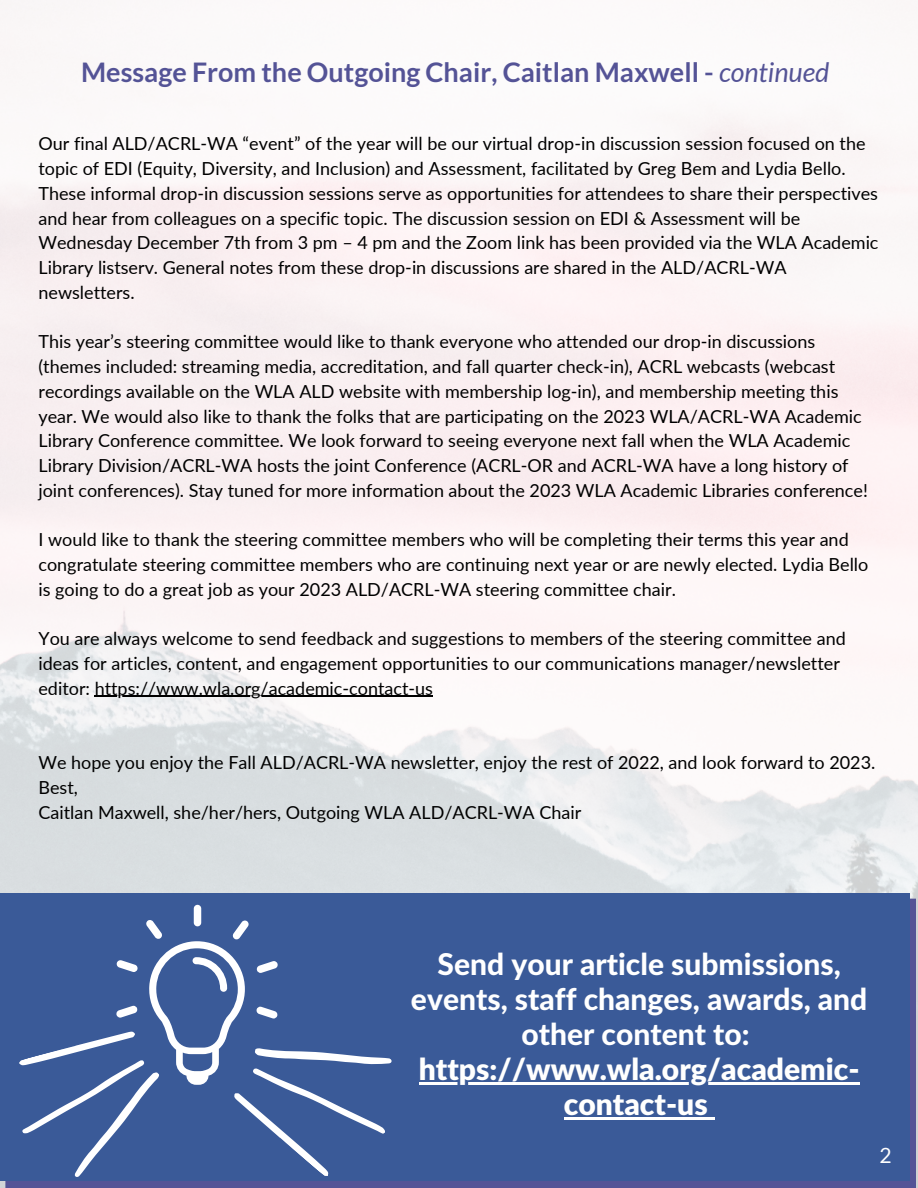
<style>
.page{position:relative;width:918px;height:1188px;background:#fff}
.page>*{position:absolute;margin:0;border:0;box-sizing:border-box;transform-origin:0 0}
.t1{font:800 30px/34.8px "Lato Latin";color:#fff;text-align:center}
.t2{font:900 30px/34.8px "Lato Latin";color:#fffffe;text-align:center}
.t3{font:700 27px "Lato";color:#545396}
.t4{font:21px "Lato";color:#fff}
.t5{font:18px/24.8px "Lato";color:#000}
.s1{font-weight:400;font-style:italic}
</style>
<div class="page">
<img style="left:0;top:0;width:918px;height:1188px">
<div style="left:424px;top:899px;width:492px;height:289px;background:#545396"></div>
<div style="left:0;top:893px;width:909px;height:288px;background:#3a5a98"></div>
<div style="left:194px;top:905px;width:7px;height:21px;background:#fff;border-radius:4px"></div>
<svg style="left:4px;top:920px;width:420px;height:268px"></svg>
<hr style="left:419px;top:1082px;width:441px;height:2px;background:#fffffe">
<hr style="left:564px;top:1117px;width:144px;height:2px;background:#fffffe">
<svg style="left:708px;top:1117px;width:7px;height:2px"></svg>
<hr style="left:95px;top:696px;width:338px;height:1px;background:#000">
<h2 class="t3" style="left:81px;top:55px;width:750px">Message From the Outgoing Chair, Caitlan Maxwell - <span class="s1">continued</span></h2>
<p class="t5" style="left:38px;top:131px;width:842px">Our final ALD/ACRL-WA “event” of the year will be our virtual drop-in discussion session focused on the topic of EDI (Equity, Diversity, and Inclusion) and Assessment, facilitated by Greg Bem and Lydia Bello.<br>These informal drop-in discussion sessions serve as opportunities for attendees to share their perspectives and hear from colleagues on a specific topic. The discussion session on EDI &amp; Assessment will be Wednesday December 7th from 3 pm – 4 pm and the Zoom link has been provided via the WLA Academic Library listserv. General notes from these drop-in discussions are shared in the ALD/ACRL-WA newsletters.</p>
<p class="t5" style="left:38px;top:329px;width:831px">This year’s steering committee would like to thank everyone who attended our drop-in discussions (themes included: streaming media, accreditation, and fall quarter check-in), ACRL webcasts (webcast recordings available on the WLA ALD website with membership log-in), and membership meeting this year. We would also like to thank the folks that are participating on the 2023 WLA/ACRL-WA Academic Library Conference committee. We look forward to seeing everyone next fall when the WLA Academic Library Division/ACRL-WA hosts the joint Conference (ACRL-OR and ACRL-WA have a long history of joint conferences). Stay tuned for more information about the 2023 WLA Academic Libraries conference!</p>
<p class="t5" style="left:38px;top:527px;width:831px">I would like to thank the steering committee members who will be completing their terms this year and congratulate steering committee members who are continuing next year or are newly elected. Lydia Bello is going to do a great job as your 2023 ALD/ACRL-WA steering committee chair.</p>
<p class="t5" style="left:38px;top:626px;width:809px">You are always welcome to send feedback and suggestions to members of the steering committee and ideas for articles, content, and engagement opportunities to our communications manager/newsletter editor: https://www.wla.org/academic-contact-us</p>
<p class="t5" style="left:38px;top:750px;width:838px">We hope you enjoy the Fall ALD/ACRL-WA newsletter, enjoy the rest of 2022, and look forward to 2023.<br>Best,<br>Caitlan Maxwell, she/her/hers, Outgoing WLA ALD/ACRL-WA Chair</p>
<h1 class="t1" style="left:411px;top:949px;width:458px">Send your article submissions, events, staff changes, awards, and other content to:</h1>
<h1 class="t2" style="left:419px;top:1053px;width:442px">https://www.wla.org/academic&shy;contact-us</h1>
<p class="t4" style="left:879px;top:1142px;width:14px">2</p>
</div>
